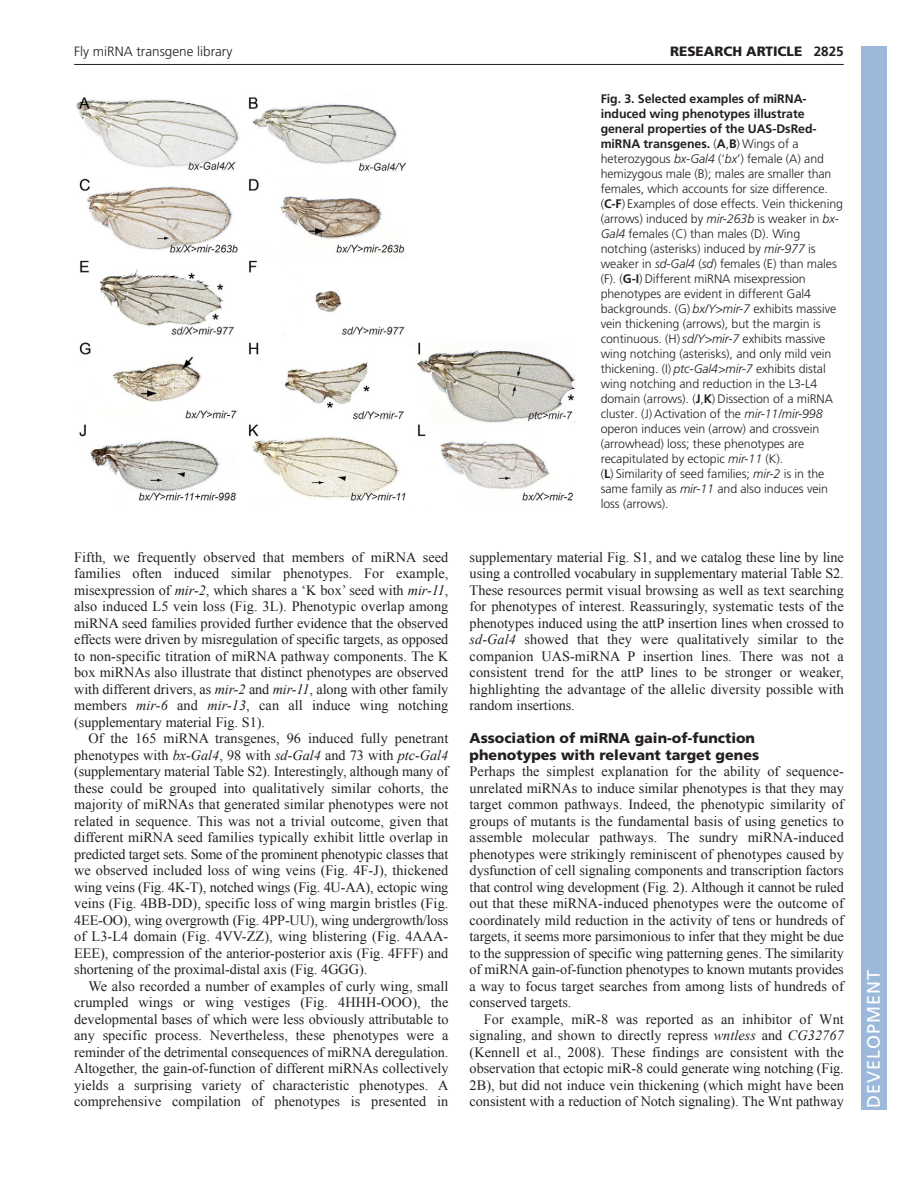
<style>
.page{position:relative;width:918px;height:1188px;background:#fff}
.page>*{position:absolute;margin:0;border:0;box-sizing:border-box;transform-origin:0 0}
.t1{font:18px "Frutiger LT Std";letter-spacing:.055em;color:#fff}
.t2{font:14.25px/16.5px "Times New Roman";letter-spacing:-.005em;color:#231f20;text-align:justify}
.t3{font:900 14.25px/16.5px "Frutiger LT Std";color:#231f20}
.t4{font:300 13.5px "Frutiger LT Std";color:#231f20}
.t5{font:900 13.5px "Frutiger LT Std";color:#231f20}
.t6{font:300 12.3px/15px "Frutiger LT Std";letter-spacing:-.005em;color:#231f20}
.s1{font-weight:700}
.s2{font-style:italic}
</style>
<div class="page">
<hr style="left:74px;top:64px;width:770px;height:1px;background:#231f20">
<img style="left:76px;top:97px;width:500px;height:404px">
<div style="left:861px;top:46px;width:25px;height:1064px;background:#9cb9db"></div>
<p class="t4" style="left:74px;top:46px;width:160px">Fly miRNA transgene library</p>
<p class="t5" style="left:670px;top:46px;width:175px">RESEARCH ARTICLE <span class="s1">2825</span></p>
<p class="t6" style="left:601px;top:92px;width:244px"><span class="s1">Fig. 3. Selected examples of miRNA&shy;induced wing phenotypes illustrate general properties of the UAS-DsRed&shy;miRNA transgenes.</span> (<span class="s1">A</span>,<span class="s1">B</span>) Wings of a heterozygous <span class="s2">bx-Gal4</span> (‘<span class="s2">bx</span>’) female (A) and hemizygous male (B); males are smaller than females, which accounts for size difference. (<span class="s1">C-F</span>) Examples of dose effects. Vein thickening (arrows) induced by <span class="s2">mir-263b</span> is weaker in <span class="s2">bx-Gal4</span> females (C) than males (D). Wing notching (asterisks) induced by <span class="s2">mir-977</span> is weaker in <span class="s2">sd-Gal4</span> (<span class="s2">sd</span>) females (E) than males (F). (<span class="s1">G-I</span>) Different miRNA misexpression phenotypes are evident in different Gal4 backgrounds. (G) <span class="s2">bx/Y&gt;mir-7</span> exhibits massive vein thickening (arrows), but the margin is continuous. (H) <span class="s2">sd/Y&gt;mir-7</span> exhibits massive wing notching (asterisks), and only mild vein thickening. (I) <span class="s2">ptc-Gal4&gt;mir-7</span> exhibits distal wing notching and reduction in the L3-L4 domain (arrows). (<span class="s1">J</span>,<span class="s1">K</span>) Dissection of a miRNA cluster. (J) Activation of the <span class="s2">mir-11/mir-998 </span>operon induces vein (arrow) and crossvein (arrowhead) loss; these phenotypes are recapitulated by ectopic <span class="s2">mir-11</span> (K).<br>(<span class="s1">L</span>) Similarity of seed families; <span class="s2">mir-2</span> is in the same family as <span class="s2">mir-11</span> and also induces vein loss (arrows).</p>
<p class="t2" style="left:74px;top:549px;width:376px">Fifth, we frequently observed that members of miRNA seed families often induced similar phenotypes. For example, misexpression of <span class="s2">mir-2</span>, which shares a ‘K box’ seed with <span class="s2">mir-11</span>, also induced L5 vein loss (Fig. 3L). Phenotypic overlap among miRNA seed families provided further evidence that the observed effects were driven by misregulation of specific targets, as opposed to non-specific titration of miRNA pathway components. The K box miRNAs also illustrate that distinct phenotypes are observed with different drivers, as <span class="s2">mir-2</span> and <span class="s2">mir-11</span>, along with other family members <span class="s2">mir-6</span> and <span class="s2">mir-13</span>, can all induce wing notching (supplementary material Fig. S1).</p>
<p class="t2" style="left:74px;top:730px;width:376px;text-indent:14px">Of the 165 miRNA transgenes, 96 induced fully penetrant phenotypes with <span class="s2">bx-Gal4</span>, 98 with <span class="s2">sd-Gal4</span> and 73 with <span class="s2">ptc-Gal4 </span>(supplementary material Table S2). Interestingly, although many of these could be grouped into qualitatively similar cohorts, the majority of miRNAs that generated similar phenotypes were not related in sequence. This was not a trivial outcome, given that different miRNA seed families typically exhibit little overlap in predicted target sets. Some of the prominent phenotypic classes that we observed included loss of wing veins (Fig. 4F-J), thickened wing veins (Fig. 4K-T), notched wings (Fig. 4U-AA), ectopic wing veins (Fig. 4BB-DD), specific loss of wing margin bristles (Fig.<br>4EE-OO), wing overgrowth (Fig. 4PP-UU), wing undergrowth/loss of L3-L4 domain (Fig. 4VV-ZZ), wing blistering (Fig. 4AAA-EEE), compression of the anterior-posterior axis (Fig. 4FFF) and shortening of the proximal-distal axis (Fig. 4GGG).</p>
<p class="t2" style="left:74px;top:978px;width:376px;text-indent:14px">We also recorded a number of examples of curly wing, small crumpled wings or wing vestiges (Fig. 4HHH-OOO), the developmental bases of which were less obviously attributable to any specific process. Nevertheless, these phenotypes were a reminder of the detrimental consequences of miRNA deregulation.<br>Altogether, the gain-of-function of different miRNAs collectively yields a surprising variety of characteristic phenotypes. A comprehensive compilation of phenotypes is presented in</p>
<p class="t2" style="left:470px;top:549px;width:376px">supplementary material Fig. S1, and we catalog these line by line using a controlled vocabulary in supplementary material Table S2.<br>These resources permit visual browsing as well as text searching for phenotypes of interest. Reassuringly, systematic tests of the phenotypes induced using the attP insertion lines when crossed to <span class="s2">sd-Gal4</span> showed that they were qualitatively similar to the companion UAS-miRNA P insertion lines. There was not a consistent trend for the attP lines to be stronger or weaker, highlighting the advantage of the allelic diversity possible with random insertions.</p>
<p class="t3" style="left:470px;top:731px;width:291px">Association of miRNA gain-of-function phenotypes with relevant target genes</p>
<p class="t2" style="left:470px;top:763px;width:376px">Perhaps the simplest explanation for the ability of sequence&shy;unrelated miRNAs to induce similar phenotypes is that they may target common pathways. Indeed, the phenotypic similarity of groups of mutants is the fundamental basis of using genetics to assemble molecular pathways. The sundry miRNA-induced phenotypes were strikingly reminiscent of phenotypes caused by dysfunction of cell signaling components and transcription factors that control wing development (Fig. 2). Although it cannot be ruled out that these miRNA-induced phenotypes were the outcome of coordinately mild reduction in the activity of tens or hundreds of targets, it seems more parsimonious to infer that they might be due to the suppression of specific wing patterning genes. The similarity of miRNA gain-of-function phenotypes to known mutants provides a way to focus target searches from among lists of hundreds of conserved targets.</p>
<p class="t2" style="left:470px;top:1011px;width:376px;text-indent:14px">For example, miR-8 was reported as an inhibitor of Wnt signaling, and shown to directly repress <span class="s2">wntless</span> and <span class="s2">CG32767 </span>(Kennell et al., 2008). These findings are consistent with the observation that ectopic miR-8 could generate wing notching (Fig.<br>2B), but did not induce vein thickening (which might have been consistent with a reduction of Notch signaling). The Wnt pathway</p>
<p class="t1" style="left:863px;top:1108px;width:140px;rotate:-90deg">DEVELOPMENT</p>
</div>
